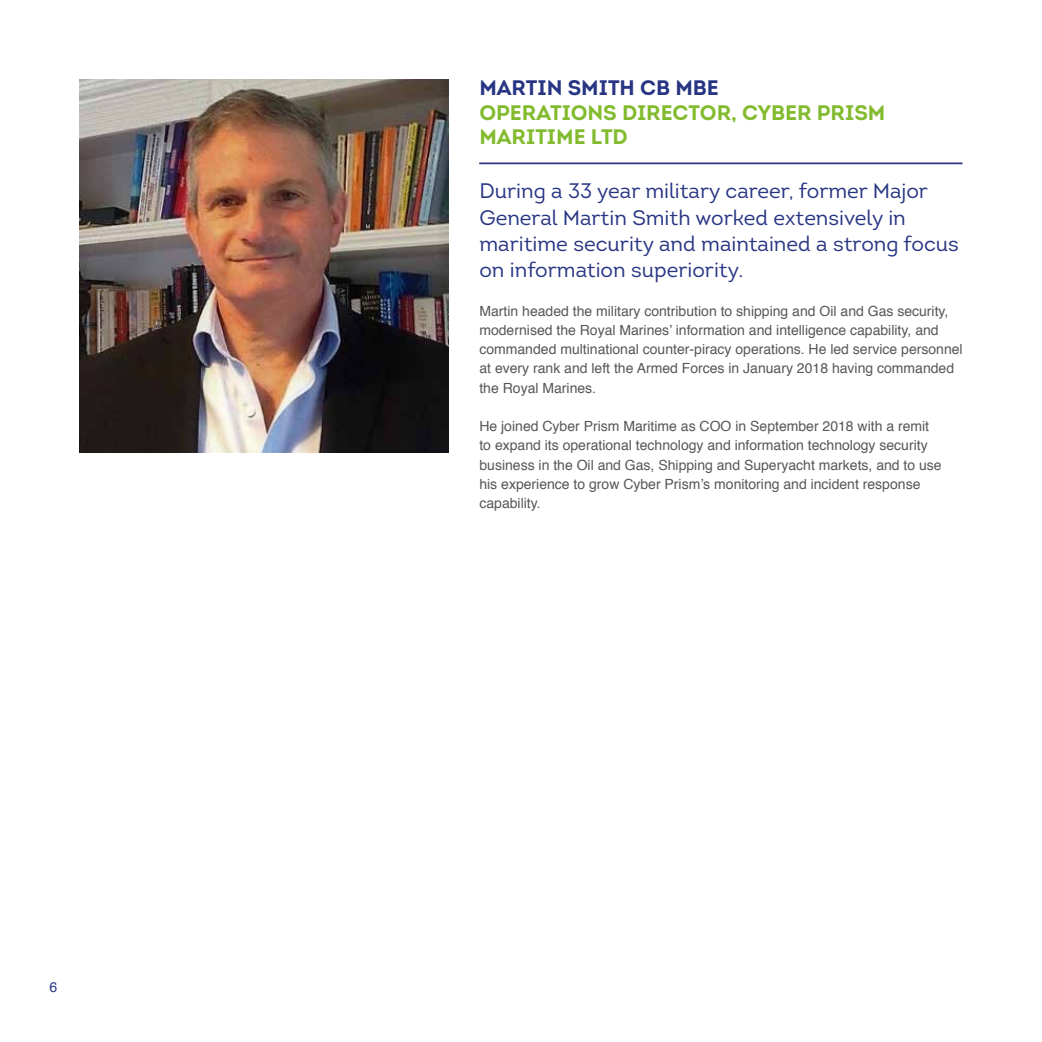
<style>
.page{position:relative;width:1042px;height:1042px;background:#fff}
.page>*{position:absolute;margin:0;border:0;box-sizing:border-box;transform-origin:0 0}
.t1{font:21px/26.2px "Intro";color:#283583}
.t2{font:700 21px/24.5px "Intro";color:#82bb2d}
.t3{font:700 21px "Intro";color:#283583}
.t4{font:14px/19.2px "Helvetica";color:#575756}
.t5{font:14px "Helvetica";color:#283583}
</style>
<div class="page">
<img style="left:80px;top:79px;width:368px;height:373px">
<hr style="left:479px;top:162px;width:483px;height:2px;background:#283583">
<p class="t5" style="left:50px;top:976px;width:9px">6</p>
<h1 class="t3" style="left:479px;top:74px;width:241px">MARTIN SMITH CB MBE</h1>
<h1 class="t2" style="left:479px;top:100px;width:407px">OPERATIONS DIRECTOR, CYBER PRISM<br>MARITIME LTD</h1>
<h1 class="t1" style="left:479px;top:178px;width:481px">During a 33 year military career, former Major General Martin Smith worked extensively in maritime security and maintained a strong focus on information superiority.</h1>
<p class="t4" style="left:479px;top:302px;width:485px">Martin headed the military contribution to shipping and Oil and Gas security, modernised the Royal Marines’ information and intelligence capability, and commanded multinational counter-piracy operations. He led service personnel at every rank and left the Armed Forces in January 2018 having commanded the Royal Marines.</p>
<p class="t4" style="left:479px;top:417px;width:464px">He joined Cyber Prism Maritime as COO in September 2018 with a remit to expand its operational technology and information technology security business in the Oil and Gas, Shipping and Superyacht markets, and to use his experience to grow Cyber Prism’s monitoring and incident response capability.</p>
</div>
